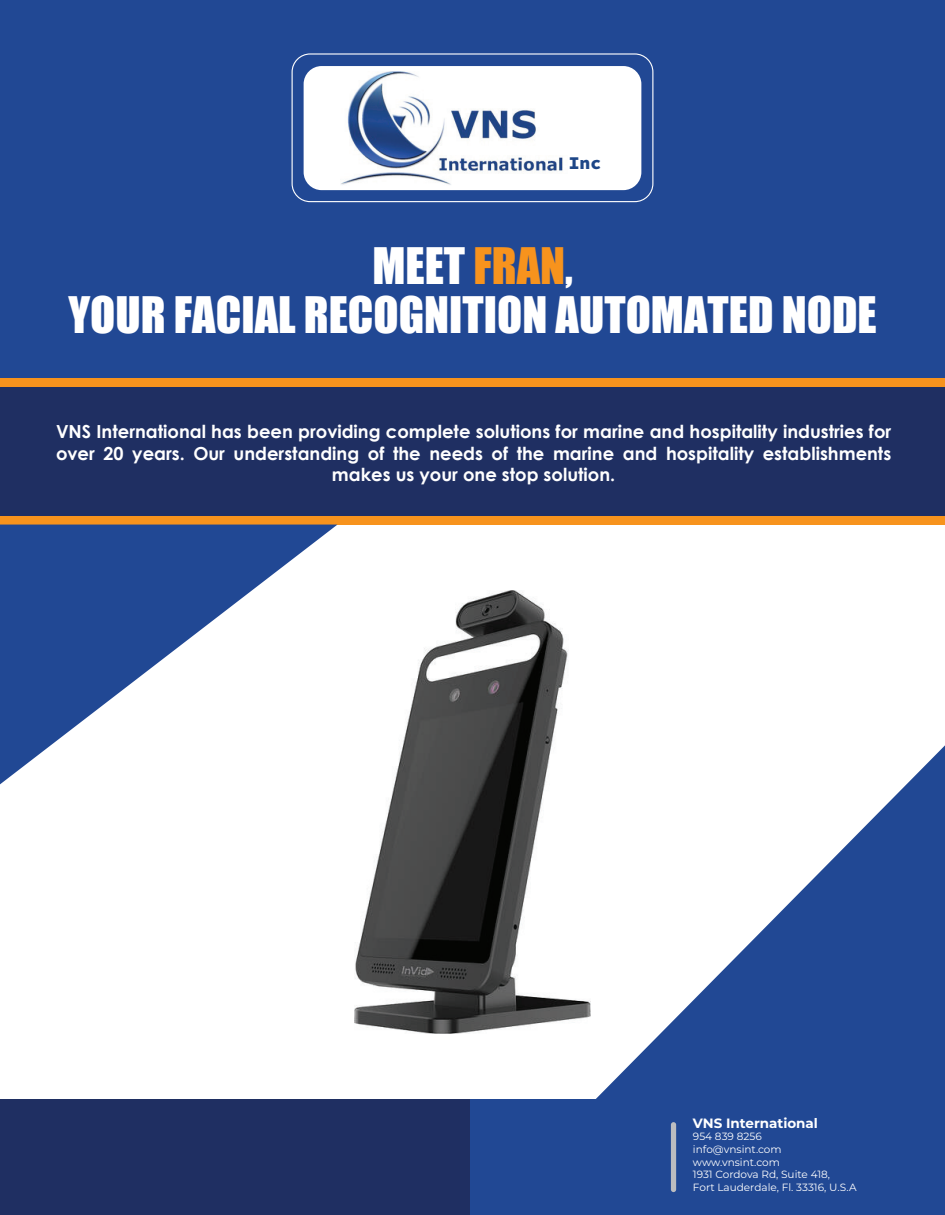
<style>
.page{position:relative;width:945px;height:1215px;background:#fff}
.page>*{position:absolute;margin:0;border:0;box-sizing:border-box;transform-origin:0 0}
.t1{font:46.2px/49.5px "Impact";color:#fff;text-align:center}
.t2{font:700 18px/21.6px "Century Gothic";color:#fff;text-align:center}
.t3{font:18px "Source Code Variable";color:#1d4687}
.t4{font:700 13.5px "Montserrat";color:#fff}
.t5{font:10.5px/12.6px "Montserrat";color:#fff}
.s1{color:#f7931d}
</style>
<div class="page">
<div style="left:0;top:0;width:945px;height:378px;background:#214894"></div>
<div style="left:0;top:1099px;width:945px;height:116px;background:#1f2f62"></div>
<div style="left:471px;top:1099px;width:474px;height:116px;background:#214894"></div>
<div style="left:671px;top:1122px;width:5px;height:70px;background:#bcbdc0;border-radius:3px"></div>
<div style="left:0;top:378px;width:945px;height:147px;background:#f7931d"></div>
<div style="left:0;top:387px;width:945px;height:129px;background:#1f2f62"></div>
<img style="left:355px;top:590px;width:235px;height:443px">
<svg style="left:0;top:525px;width:337px;height:259px"></svg>
<svg style="left:596px;top:745px;width:349px;height:354px"></svg>
<div style="left:304px;top:66px;width:337px;height:124px;background:#fff;border-radius:18px"></div>
<div style="left:292px;top:53px;width:361px;height:149px;border:1px solid #fff;border-radius:18px"></div>
<img style="left:341px;top:71px;width:222px;height:114px">
<p class="t3" style="left:569px;top:150px;width:34px">Inc</p>
<h1 class="t1" style="left:68px;top:240px;width:810px">MEET <span class="s1">FRAN</span>,<br>YOUR FACIAL RECOGNITION AUTOMATED NODE</h1>
<p class="t2" style="left:56px;top:420px;width:837px">VNS International has been providing complete solutions for marine and hospitality industries for over 20 years. Our understanding of the needs of the marine and hospitality establishments makes us your one stop solution.</p>
<p class="t4" style="left:693px;top:1113px;width:127px">VNS International</p>
<p class="t5" style="left:693px;top:1130px;width:165px">954 839 8256<br>info@vnsint.com www.vnsint.com<br>1931 Cordova Rd, Suite 418,<br>Fort Lauderdale, Fl. 33316, U.S.A</p>
</div>
